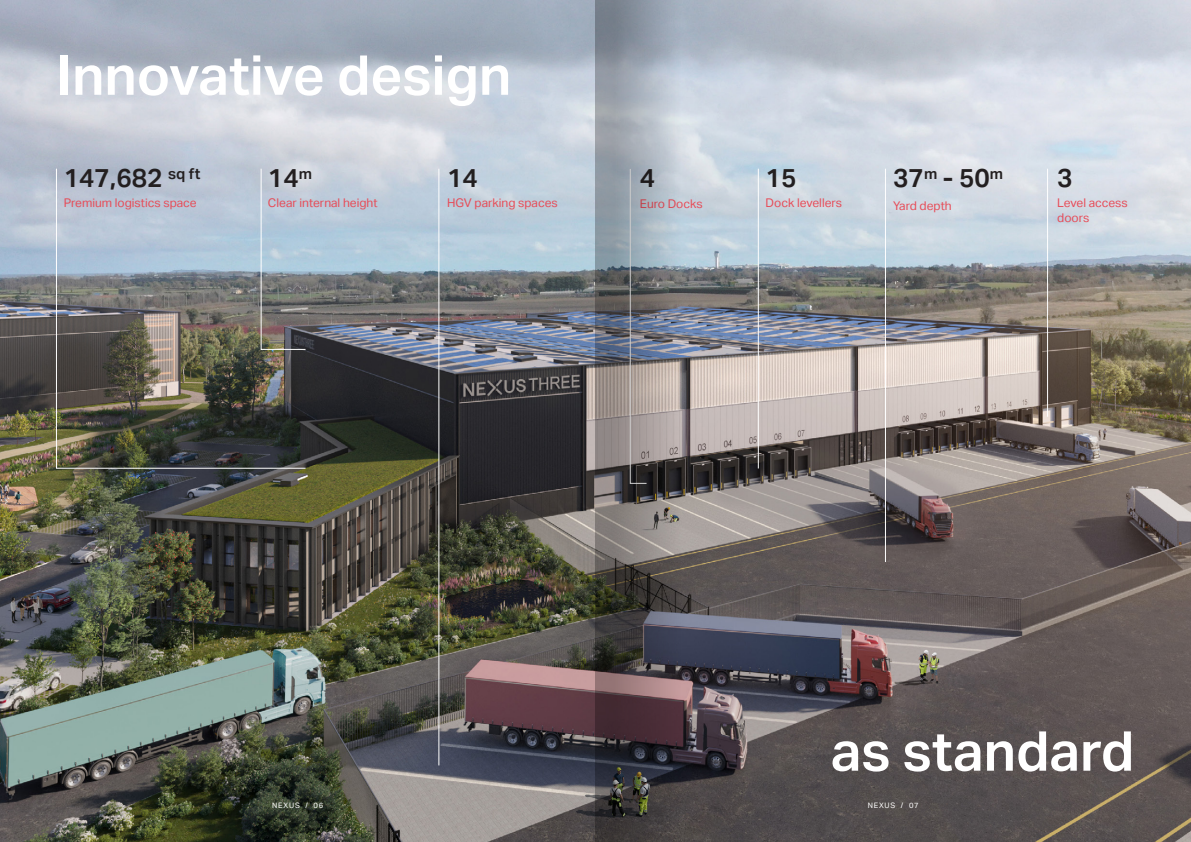
<style>
.page{position:relative;width:1191px;height:842px;background:#fff}
.page>*{position:absolute;margin:0;border:0;box-sizing:border-box;transform-origin:0 0}
.t1{font:600 55px "Aktiv Grotesk";color:#fff}
.t2{font:600 26px "Aktiv Grotesk";color:#231f20}
.t3{font:12px/14.4px "Aktiv Grotesk";color:#e74b57}
.t4{font:7.5px "Aktiv Grotesk";letter-spacing:.1em;color:#fff}
</style>
<div class="page">
<img style="left:0;top:0;width:1191px;height:842px">
<hr style="left:1047px;top:169px;width:1px;height:248px;background:#fff">
<hr style="left:758px;top:169px;width:1px;height:299px;background:#fff">
<img style="left:56px;top:168px;width:250px;height:301px">
<hr style="left:438px;top:169px;width:1px;height:596px;background:#fff">
<hr style="left:885px;top:169px;width:1px;height:393px;background:#fff">
<svg style="left:261px;top:168px;width:45px;height:182px;background:#9ca5ad"></svg>
<svg style="left:595px;top:0;width:85px;height:842px;background:#747478"></svg>
<p class="t1" style="left:57px;top:44px;width:456px">Innovative design</p>
<p class="t2" style="left:64px;top:163px;width:138px">147,682 <sup>sq</sup> <sup>ft</sup></p>
<p class="t3" style="left:64px;top:196px;width:134px">Premium logistics space</p>
<p class="t2" style="left:268px;top:163px;width:46px">14<sup>m</sup></p>
<p class="t3" style="left:268px;top:196px;width:111px">Clear internal height</p>
<p class="t2" style="left:447px;top:163px;width:32px">14</p>
<p class="t3" style="left:447px;top:196px;width:112px">HGV parking spaces</p>
<p class="t2" style="left:640px;top:163px;width:17px">4</p>
<p class="t3" style="left:640px;top:196px;width:64px">Euro Docks</p>
<p class="t2" style="left:765px;top:163px;width:32px">15</p>
<p class="t3" style="left:765px;top:196px;width:78px">Dock levellers</p>
<p class="t2" style="left:893px;top:163px;width:111px">37<sup>m</sup> - 50<sup>m</sup></p>
<p class="t3" style="left:893px;top:198px;width:60px">Yard depth</p>
<p class="t2" style="left:1057px;top:163px;width:17px">3</p>
<p class="t3" style="left:1057px;top:196px;width:72px">Level access doors</p>
<p class="t1" style="left:831px;top:719px;width:305px">as standard</p>
<p class="t4" style="left:272px;top:801px;width:52px">NEXUS / 06</p>
<p class="t4" style="left:867px;top:801px;width:52px">NEXUS / 07</p>
</div>
